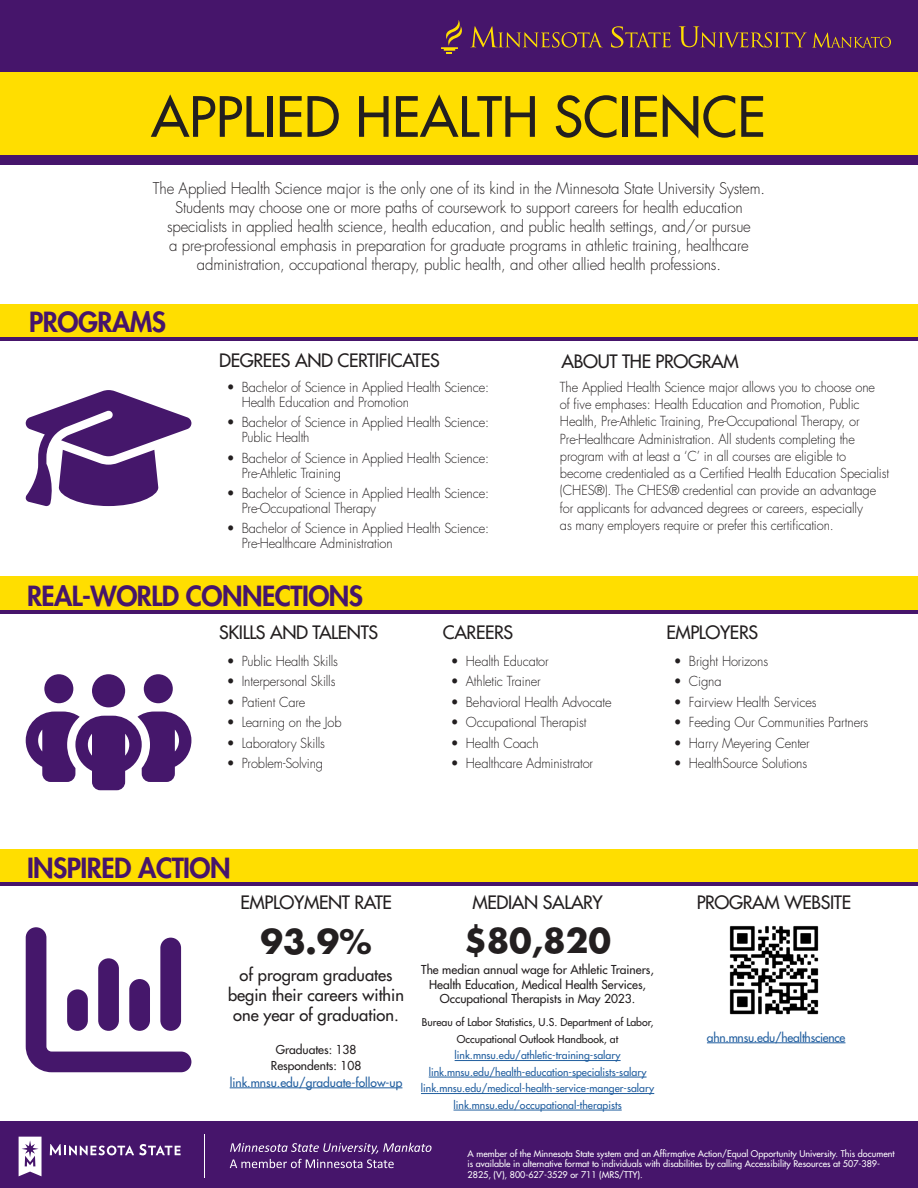
<style>
.page{position:relative;width:918px;height:1188px;background:#fff}
.page>*{position:absolute;margin:0;border:0;box-sizing:border-box;transform-origin:0 0}
.t1{font:500 54px "Futura Std";color:#231f20}
.t2{font:700 33px "Futura Std";color:#231f20}
.t3{font:800 27px "Futura Std";letter-spacing:-.02em;color:#46156b}
.t4{font:500 18px "Futura Std";letter-spacing:-.02em;color:#231f20}
.t5{font:500 16.5px/19.8px "Futura Std";color:#231f20;text-align:center}
.t6{font:300 15.75px/18.9px "Futura Std";letter-spacing:-.01em;color:#231f20;text-align:center;scale:.95 1}
.t7{font:300 13.5px/17.2px "Futura Std";letter-spacing:-.01em;color:#231f20;scale:.95 1}
.t8{font:500 12px/14.4px "Futura Std";color:#231f20;text-align:center}
.t9{font:500 12px "Futura Std";color:#215e9f}
.t10{font:500 12px "Futura Std";letter-spacing:-.02em;color:#215e9f}
.t11{font:500 10.5px/16.5px "Futura Std";color:#215e9f;text-align:center}
.t12{font:500 10.5px/16.5px "Futura Std";color:#231f20;text-align:center}
.t13{font:500 9px/10.8px "Futura Std";color:#fff}
</style>
<div class="page">
<div style="left:0;top:304px;width:918px;height:35px;background:#ffde00"></div>
<div style="left:0;top:576px;width:918px;height:35px;background:#ffde00"></div>
<div style="left:0;top:849px;width:918px;height:34px;background:#ffde00"></div>
<hr style="left:0;top:337px;width:918px;height:4px;background:#46156b">
<hr style="left:0;top:610px;width:918px;height:4px;background:#46156b">
<hr style="left:0;top:882px;width:918px;height:4px;background:#46156b">
<div style="left:0;top:1121px;width:918px;height:67px;background:#46156b"></div>
<svg style="left:50px;top:1144px;width:131px;height:11px"></svg>
<svg style="left:19px;top:1137px;width:23px;height:39px"></svg>
<hr style="left:204px;top:1135px;width:1px;height:43px;background:#fff">
<svg style="left:230px;top:1143px;width:202px;height:25px"></svg>
<div style="left:0;top:71px;width:918px;height:88px;background:#ffde00"></div>
<div style="left:0;top:0;width:918px;height:71px;background:#46156b"></div>
<div style="left:0;top:155px;width:918px;height:10px;background:#46156b"></div>
<svg style="left:470px;top:26px;width:421px;height:46px"></svg>
<svg style="left:441px;top:20px;width:21px;height:33px"></svg>
<svg style="left:26px;top:674px;width:165px;height:116px"></svg>
<svg style="left:25px;top:390px;width:166px;height:116px"></svg>
<svg style="left:26px;top:927px;width:165px;height:145px"></svg>
<hr style="left:230px;top:1088px;width:172px;height:1px;background:#215e9f">
<hr style="left:455px;top:1060px;width:166px;height:1px;background:#215e9f">
<hr style="left:429px;top:1077px;width:218px;height:1px;background:#215e9f">
<hr style="left:421px;top:1093px;width:233px;height:1px;background:#215e9f">
<hr style="left:454px;top:1110px;width:168px;height:1px;background:#215e9f">
<img style="left:729px;top:926px;width:90px;height:89px">
<hr style="left:707px;top:1043px;width:138px;height:1px;background:#215e9f">
<h1 class="t1" style="left:151px;top:83px;width:616px">APPLIED HEALTH SCIENCE</h1>
<p class="t6" style="left:153px;top:180px;width:646px">The Applied Health Science major is the only one of its kind in the Minnesota State University System.<br>Students may choose one or more paths of coursework to support careers for health education specialists in applied health science, health education, and public health settings, and/or pursue<br>a pre-professional emphasis in preparation for graduate programs in athletic training, healthcare administration, occupational therapy, public health, and other allied health professions.</p>
<h3 class="t3" style="left:29px;top:305px;width:138px">PROGRAMS</h3>
<h3 class="t4" style="left:219px;top:350px;width:222px">DEGREES AND CERTIFICATES</h3>
<p class="t7" style="left:242px;top:380px;width:262px;line-height:15px;text-indent:-15px">• Bachelor of Science in Applied Health Science:<br>Health Education and Promotion</p>
<p class="t7" style="left:242px;top:415px;width:262px;line-height:15px;text-indent:-15px">• Bachelor of Science in Applied Health Science:<br>Public Health</p>
<p class="t7" style="left:242px;top:451px;width:262px;line-height:15px;text-indent:-15px">• Bachelor of Science in Applied Health Science:<br>Pre-Athletic Training</p>
<p class="t7" style="left:242px;top:486px;width:262px;line-height:15px;text-indent:-15px">• Bachelor of Science in Applied Health Science:<br>Pre-Occupational Therapy</p>
<p class="t7" style="left:242px;top:521px;width:262px;line-height:15px;text-indent:-15px">• Bachelor of Science in Applied Health Science:<br>Pre-Healthcare Administration</p>
<h3 class="t3" style="left:27px;top:579px;width:338px">REAL-WORLD CONNECTIONS</h3>
<h3 class="t4" style="left:562px;top:350px;width:179px">ABOUT THE PROGRAM</h3>
<p class="t7" style="left:560px;top:379px;width:348px">The Applied Health Science major allows you to choose one<br>of five emphases: Health Education and Promotion, Public Health, Pre-Athletic Training, Pre-Occupational Therapy, or Pre-Healthcare Administration. All students completing the program with at least a ‘C’ in all courses are eligible to become credentialed as a Certified Health Education Specialist (CHES®). The CHES® credential can provide an advantage for applicants for advanced degrees or careers, especially<br>as many employers require or prefer this certification.</p>
<h3 class="t4" style="left:219px;top:621px;width:160px">SKILLS AND TALENTS</h3>
<p class="t7" style="left:227px;top:653px;width:119px">• Public Health Skills</p>
<p class="t7" style="left:227px;top:673px;width:116px">• Interpersonal Skills</p>
<p class="t7" style="left:227px;top:694px;width:84px">• Patient Care</p>
<p class="t7" style="left:227px;top:714px;width:122px">• Learning on the Job</p>
<p class="t7" style="left:227px;top:734px;width:105px">• Laboratory Skills</p>
<p class="t7" style="left:227px;top:755px;width:103px">• Problem-Solving</p>
<h3 class="t3" style="left:27px;top:851px;width:205px">INSPIRED ACTION</h3>
<h3 class="t4" style="left:443px;top:621px;width:72px">CAREERS</h3>
<h3 class="t4" style="left:666px;top:621px;width:93px">EMPLOYERS</h3>
<p class="t7" style="left:451px;top:653px;width:105px">• Health Educator</p>
<p class="t7" style="left:451px;top:673px;width:96px">• Athletic Trainer</p>
<p class="t7" style="left:451px;top:694px;width:171px">• Behavioral Health Advocate</p>
<p class="t7" style="left:451px;top:714px;width:144px">• Occupational Therapist</p>
<p class="t7" style="left:451px;top:734px;width:94px">• Health Coach</p>
<p class="t7" style="left:451px;top:755px;width:151px">• Healthcare Administrator</p>
<p class="t7" style="left:674px;top:653px;width:101px">• Bright Horizons</p>
<p class="t7" style="left:674px;top:673px;width:52px">• Cigna</p>
<p class="t7" style="left:674px;top:694px;width:152px">• Fairview Health Services</p>
<p class="t7" style="left:674px;top:714px;width:206px">• Feeding Our Communities Partners</p>
<p class="t7" style="left:674px;top:734px;width:145px">• Harry Meyering Center</p>
<p class="t7" style="left:674px;top:755px;width:142px">• HealthSource Solutions</p>
<h3 class="t4" style="left:240px;top:891px;width:153px">EMPLOYMENT RATE</h3>
<h3 class="t4" style="left:473px;top:891px;width:132px">MEDIAN SALARY</h3>
<h2 class="t2" style="left:260px;top:920px;width:113px">93.9%</h2>
<p class="t5" style="left:228px;top:965px;width:178px">of program graduates begin their careers within one year of graduation.</p>
<p class="t8" style="left:271px;top:1041px;width:92px;line-height:16.5px">Graduates: 138<br>Respondents: 108</p>
<p class="t9" style="left:230px;top:1075px;width:174px">link.mnsu.edu/graduate-follow-up</p>
<h2 class="t2" style="left:464px;top:919px;width:149px">$80,820</h2>
<p class="t8" style="left:421px;top:963px;width:234px">The median annual wage for Athletic Trainers,<br>Health Education, Medical Health Services,<br>Occupational Therapists in May 2023.</p>
<p class="t12" style="left:422px;top:1014px;width:233px">Bureau of Labor Statistics, U.S. Department of Labor,<br>Occupational Outlook Handbook, at</p>
<p class="t11" style="left:421px;top:1047px;width:235px">link.mnsu.edu/athletic-training-salary link.mnsu.edu/health-education-specialists-salary link.mnsu.edu/medical-health-service-manger-salary link.mnsu.edu/occupational-therapists</p>
<h3 class="t4" style="left:697px;top:891px;width:156px">PROGRAM WEBSITE</h3>
<p class="t10" style="left:707px;top:1030px;width:140px">ahn.mnsu.edu/healthscience</p>
<p class="t13" style="left:468px;top:1148px;width:428px">A member of the Minnesota State system and an Affirmative Action/Equal Opportunity University. This document is available in alternative format to individuals with disabilities by calling Accessibility Resources at 507-389-<br>2825, (V), 800-627-3529 or 711 (MRS/TTY).</p>
</div>
